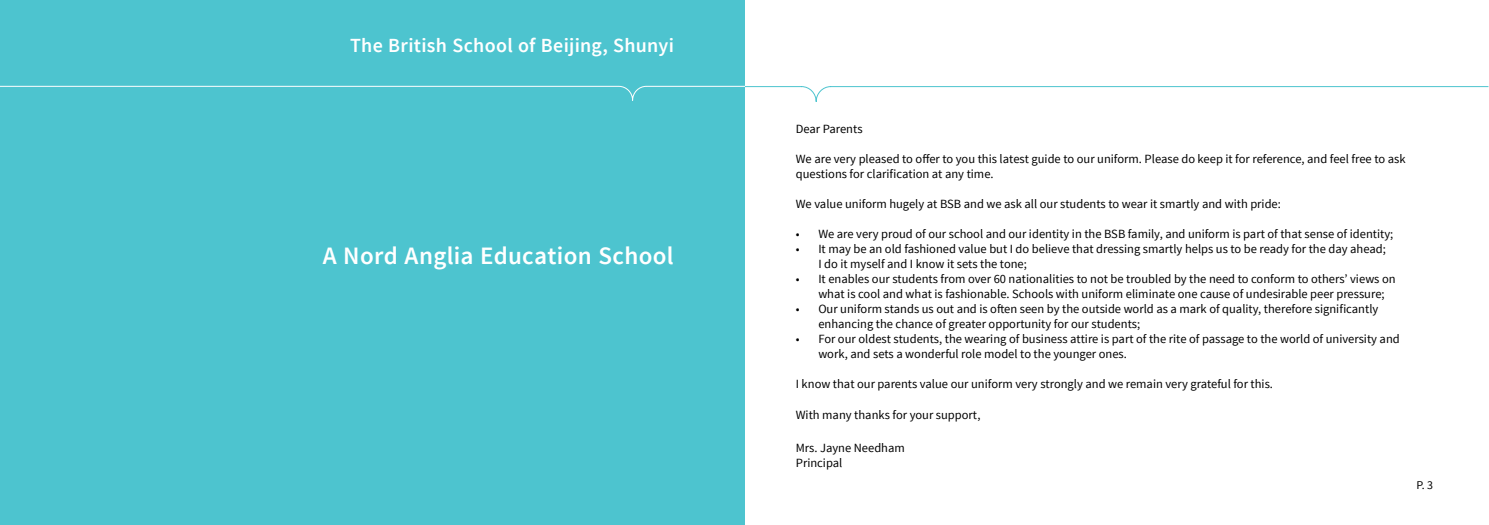
<style>
.page{position:relative;width:1489px;height:525px;background:#fff}
.page>*{position:absolute;margin:0;border:0;box-sizing:border-box;transform-origin:0 0}
.t1{font:600 25px "Source Sans Pro";letter-spacing:.015em;color:#fff}
.t2{font:600 20px "Source Sans Pro";letter-spacing:.015em;color:#fff}
.t3{font:12.5px/15px "Source Sans Pro";color:#000}
.t4{font:11.88px "Source Sans Pro";color:#000}
</style>
<div class="page">
<div style="left:0;top:0;width:744px;height:524px;background:#4dc4cf"></div>
<svg style="left:0;top:86px;width:1488px;height:16px"></svg>
<h2 class="t2" style="left:350px;top:33px;width:325px">The British School of Beijing, Shunyi</h2>
<h1 class="t1" style="left:323px;top:240px;width:352px">A Nord Anglia Education School</h1>
<p class="t3" style="left:795px;top:122px;width:68px">Dear Parents</p>
<p class="t3" style="left:795px;top:152px;width:611px">We are very pleased to offer to you this latest guide to our uniform. Please do keep it for reference, and feel free to ask questions for clarification at any time.</p>
<p class="t3" style="left:795px;top:197px;width:486px">We value uniform hugely at BSB and we ask all our students to wear it smartly and with pride:</p>
<p class="t3" style="left:795px;top:227px;width:599px">• We are very proud of our school and our identity in the BSB family, and uniform is part of that sense of identity;</p>
<p class="t3" style="left:818px;top:242px;width:569px;text-indent:-22px">• It may be an old fashioned value but I do believe that dressing smartly helps us to be ready for the day ahead;<br>I do it myself and I know it sets the tone;</p>
<p class="t3" style="left:818px;top:272px;width:579px;text-indent:-22px">• It enables our students from over 60 nationalities to not be troubled by the need to conform to others’ views on what is cool and what is fashionable. Schools with uniform eliminate one cause of undesirable peer pressure;</p>
<p class="t3" style="left:818px;top:302px;width:561px;text-indent:-22px">• Our uniform stands us out and is often seen by the outside world as a mark of quality, therefore significantly enhancing the chance of greater opportunity for our students;</p>
<p class="t3" style="left:818px;top:332px;width:583px;text-indent:-22px">• For our oldest students, the wearing of business attire is part of the rite of passage to the world of university and work, and sets a wonderful role model to the younger ones.</p>
<p class="t3" style="left:795px;top:377px;width:479px">I know that our parents value our uniform very strongly and we remain very grateful for this.</p>
<p class="t3" style="left:795px;top:407px;width:186px">With many thanks for your support,</p>
<p class="t3" style="left:795px;top:440px;width:110px">Mrs. Jayne Needham<br>Principal</p>
<p class="t4" style="left:1416px;top:477px;width:18px">P. 3</p>
</div>
